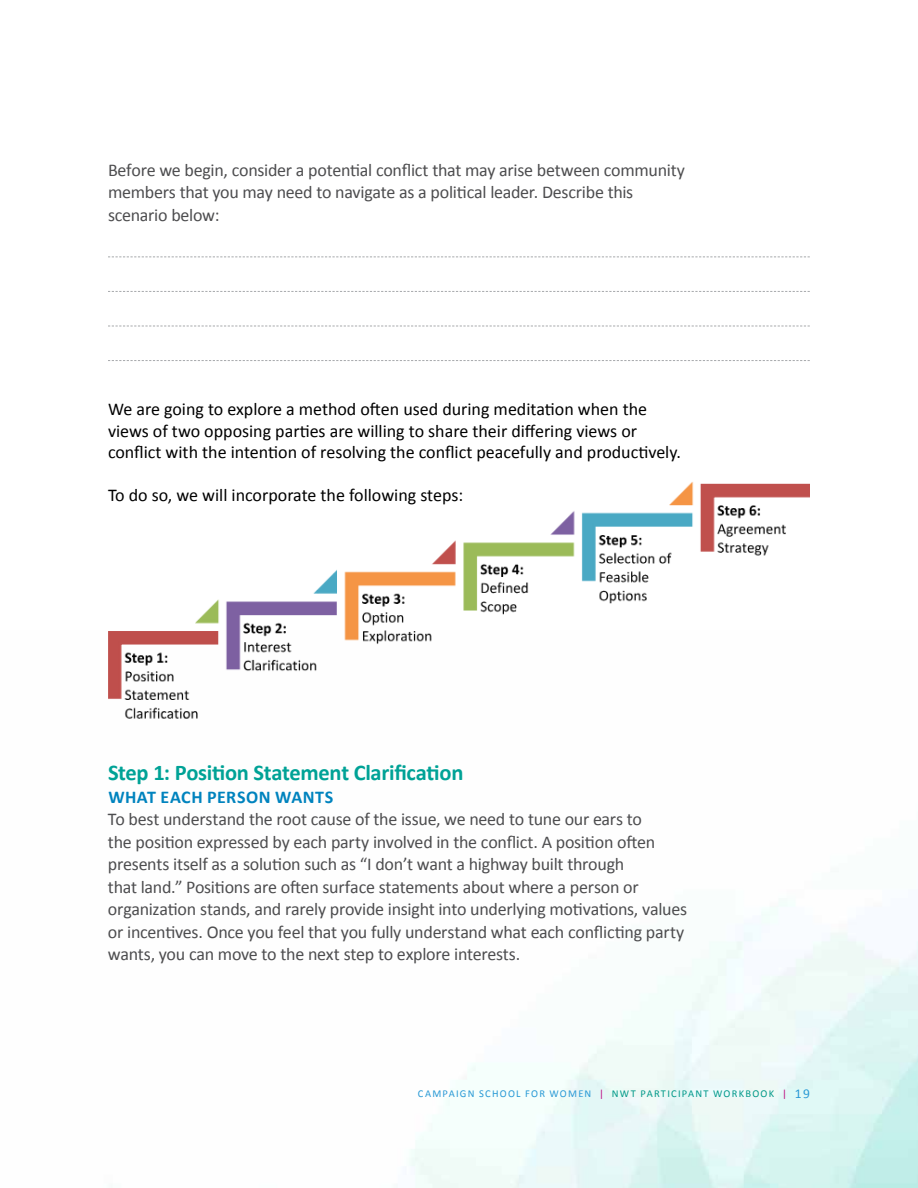
<style>
.page{position:relative;width:918px;height:1188px;background:#fff}
.page>*{position:absolute;margin:0;border:0;box-sizing:border-box;transform-origin:0 0}
.t1{font:700 22.5px "Calibri";letter-spacing:-.015em;color:#00a296}
.t2{font:18px/22.5px "Calibri";letter-spacing:-.015em;color:#4d4d4f}
.t3{font:18px/21.6px "Calibri";color:#000}
.t4{font:700 18px "Calibri";letter-spacing:.03em;color:#0083be}
.t5{font:10.5px "Calibri";letter-spacing:.12em;color:#2899d5}
.s1{color:#bc067e}
.s2{color:#009889}
.s3{font-size:13.5px}
</style>
<div class="page">
<svg style="left:108px;top:256px;width:702px;height:1px"></svg>
<svg style="left:108px;top:291px;width:702px;height:1px"></svg>
<svg style="left:108px;top:326px;width:702px;height:1px"></svg>
<svg style="left:108px;top:360px;width:702px;height:1px"></svg>
<img style="left:108px;top:482px;width:702px;height:237px">
<p class="t2" style="left:108px;top:158px;width:579px">Before we begin, consider a potential conflict that may arise between community members that you may need to navigate as a political leader. Describe this scenario below:</p>
<p class="t3" style="left:108px;top:398px;width:574px">We are going to explore a method often used during meditation when the views of two opposing parties are willing to share their differing views or conflict with the intention of resolving the conflict peacefully and productively.</p>
<p class="t3" style="left:108px;top:485px;width:357px">To do so, we will incorporate the following steps:</p>
<p class="t1" style="left:108px;top:758px;width:357px">Step 1: Position Statement Clarification</p>
<p class="t4" style="left:108px;top:785px;width:226px">WHAT EACH PERSON WANTS</p>
<p class="t2" style="left:108px;top:808px;width:581px">To best understand the root cause of the issue, we need to tune our ears to<br>the position expressed by each party involved in the conflict. A position often presents itself as a solution such as “I don’t want a highway built through<br>that land.” Positions are often surface statements about where a person or organization stands, and rarely provide insight into underlying motivations, values or incentives. Once you feel that you fully understand what each conflicting party wants, you can move to the next step to explore interests.</p>
<p class="t5" style="left:418px;top:1087px;width:394px">CAMPAIGN SCHOOL FOR WOMEN <span class="s1">|</span> <span class="s2">NWT PARTICIPANT WORKBOOK</span> <span class="s1">|</span> <span class="s3">19</span></p>
</div>
